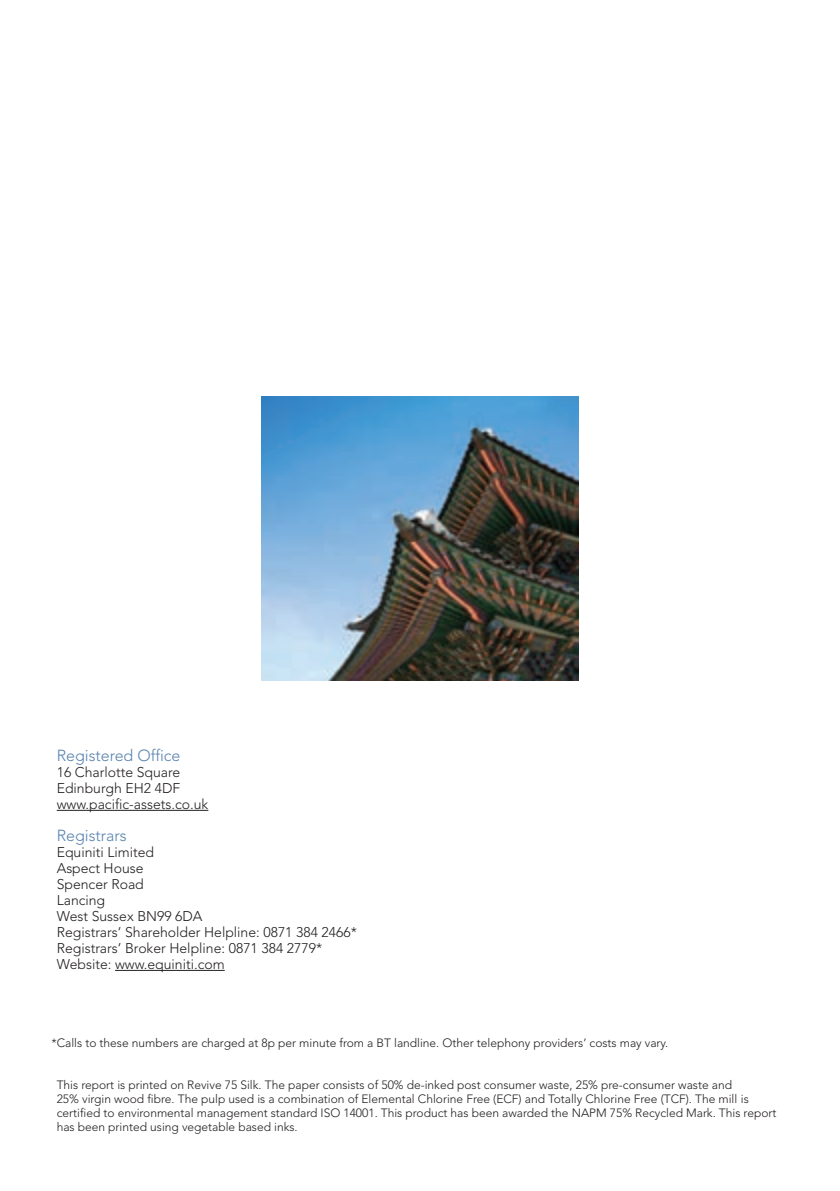
<style>
.page{position:relative;width:840px;height:1191px;background:#fff}
.page>*{position:absolute;margin:0;border:0;box-sizing:border-box;transform-origin:0 0}
.t1{font:300 16px "Avenir";color:#5983ae}
.t2{font:300 14px/16px "Avenir";color:#231f20}
.t3{font:300 12px/14px "Avenir";color:#231f20}
</style>
<div class="page">
<img style="left:261px;top:397px;width:317px;height:283px">
<hr style="left:57px;top:810px;width:151px;height:1px;background:#231f20">
<hr style="left:115px;top:970px;width:109px;height:1px;background:#231f20">
<h1 class="t1" style="left:57px;top:748px;width:125px">Registered Office</h1>
<p class="t2" style="left:57px;top:765px;width:153px">16 Charlotte Square<br>Edinburgh EH2 4DF www.pacific-assets.co.uk</p>
<h1 class="t1" style="left:57px;top:828px;width:71px">Registrars</h1>
<p class="t2" style="left:57px;top:845px;width:301px">Equiniti Limited<br>Aspect House<br>Spencer Road<br>Lancing<br>West Sussex BN99 6DA<br>Registrars’ Shareholder Helpline: 0871 384 2466*<br>Registrars’ Broker Helpline: 0871 384 2779*<br>Website: www.equiniti.com</p>
<p class="t3" style="left:51px;top:1036px;width:618px">*Calls to these numbers are charged at 8p per minute from a BT landline. Other telephony providers’ costs may vary.</p>
<p class="t3" style="left:57px;top:1078px;width:720px">This report is printed on Revive 75 Silk. The paper consists of 50% de-inked post consumer waste, 25% pre-consumer waste and<br>25% virgin wood fibre. The pulp used is a combination of Elemental Chlorine Free (ECF) and Totally Chlorine Free (TCF). The mill is certified to environmental management standard ISO 14001. This product has been awarded the NAPM 75% Recycled Mark. This report has been printed using vegetable based inks.</p>
</div>
